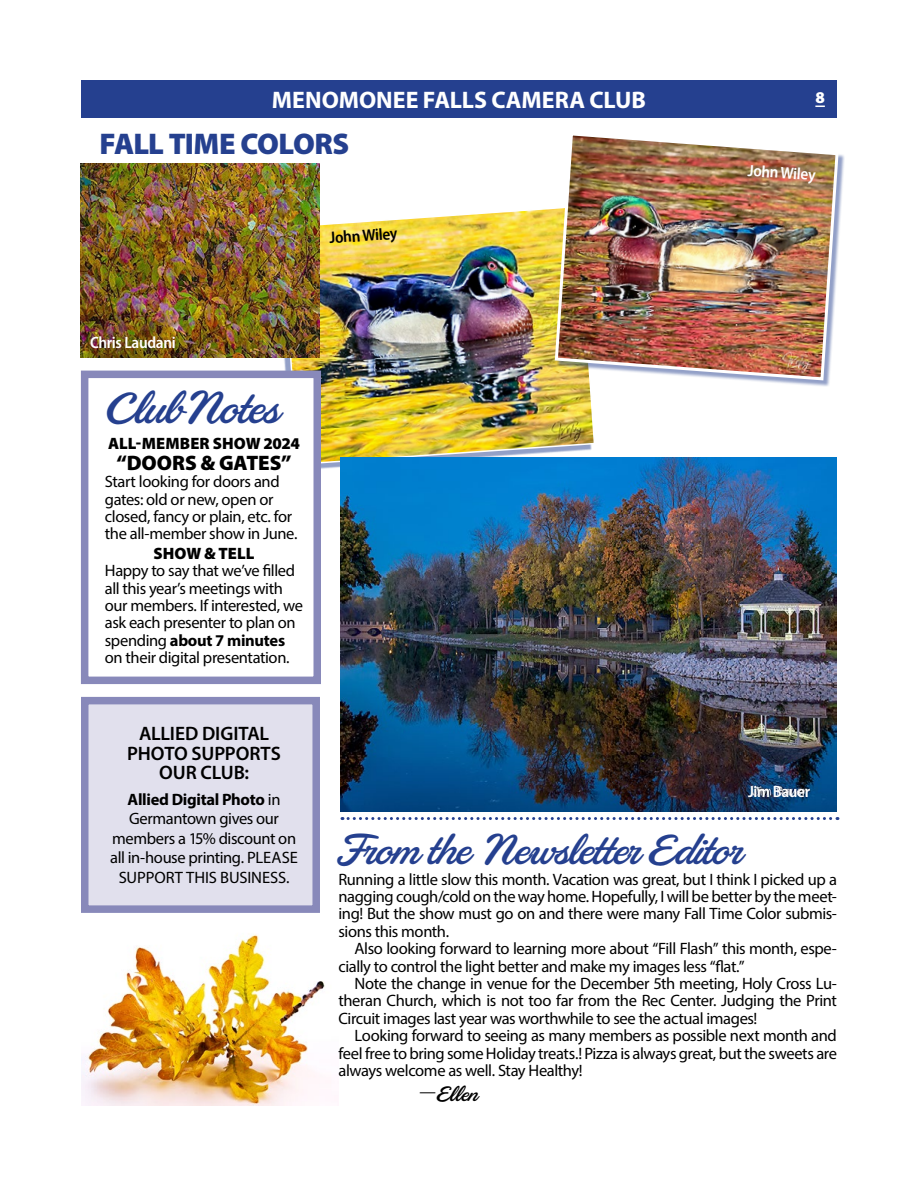
<style>
.page{position:relative;width:918px;height:1188px;background:#fff}
.page>*{position:absolute;margin:0;border:0;box-sizing:border-box;transform-origin:0 0}
.t1{font:45px "Sauber Script";letter-spacing:-.02em;color:#25408f}
.t2{font:42px "Sauber Script";letter-spacing:-.025em;color:#25408f}
.t3{font:900 30px "Myriad Pro";letter-spacing:-.03em;color:#25408f}
.t4{font:700 24px "Myriad Pro";color:#fff}
.t5{font:900 21px "Myriad Pro";color:#000}
.t6{font:21px "Sauber Script";color:#000}
.t7{font:600 19.5px/19.5px "Myriad Pro";letter-spacing:-.005em;color:#000;text-align:center}
.t8{font:16.5px/17.4px "Myriad Pro";letter-spacing:-.025em;color:#000}
.t9{font:600 semi-condensed 16.5px "Myriad Pro";letter-spacing:-.02em;color:#fff}
.t10{font:900 16.5px "Myriad Pro";letter-spacing:.005em;color:#000}
.t11{font:600 semi-condensed 16.5px "Myriad Pro";color:#000}
.t12{font:900 16.5px "Myriad Pro";color:#fff}
.s1{font-weight:700}
</style>
<div class="page">
<img style="left:280px;top:209px;width:316px;height:257px">
<img style="left:81px;top:934px;width:244px;height:171px">
<div style="left:81px;top:81px;width:756px;height:37px;background:#25408f"></div>
<div style="left:81px;top:697px;width:239px;height:216px;background:#e1e0ed;border:8px solid #8889ba"></div>
<div style="left:81px;top:371px;width:240px;height:313px;background:#fff;border:8px solid #8889ba"></div>
<img style="left:81px;top:163px;width:239px;height:194px">
<svg style="left:342px;top:817px;width:496px;height:3px"></svg>
<img style="left:340px;top:458px;width:496px;height:354px">
<div style="left:557px;top:135px;width:289px;height:252px;background:#25408f;opacity:.5"></div>
<img style="left:553px;top:135px;width:287px;height:247px">
<h3 class="t4" style="left:272px;top:85px;width:376px">MENOMONEE FALLS CAMERA CLUB</h3>
<h3 class="t3" style="left:100px;top:127px;width:251px">FALL TIME COLORS</h3>
<p class="t11" style="left:329px;top:227px;width:70px;rotate:-4deg">John Wiley</p>
<p class="t9" style="left:90px;top:332px;width:87px">Chris Laudani</p>
<h1 class="t1" style="left:105px;top:377px;width:175px">Club Notes</h1>
<p class="t10" style="left:108px;top:434px;width:193px">ALL-MEMBER SHOW 2024</p>
<p class="t5" style="left:116px;top:451px;width:177px">“DOORS &amp; GATES”</p>
<p class="t8" style="left:105px;top:473px;width:194px">Start looking for doors and gates: old or new, open or closed, fancy or plain, etc. for the all-member show in June.</p>
<p class="t10" style="left:153px;top:544px;width:103px">SHOW &amp; TELL</p>
<p class="t8" style="left:105px;top:562px;width:200px">Happy to say that we’ve filled all this year’s meetings with our members. If interested, we ask each presenter to plan on spending <span class="s1">about 7 minutes </span>on their digital presentation.</p>
<p class="t12" style="left:815px;top:88px;width:11px">8</p>
<p class="t9" style="left:749px;top:160px;width:70px;rotate:4deg">John Wiley</p>
<p class="t7" style="left:127px;top:723px;width:155px">ALLIED DIGITAL<br>PHOTO SUPPORTS<br>OUR CLUB:</p>
<p class="t8" style="left:110px;top:789px;width:189px;line-height:19.5px;text-align:center"><span class="s1">Allied Digital Photo</span> in<br>Germantown gives our members a 15% discount on all in-house printing. PLEASE<br>SUPPORT THIS BUSINESS.</p>
<p class="t9" style="left:748px;top:781px;width:64px">Jim Bauer</p>
<h2 class="t2" style="left:337px;top:821px;width:407px">From the Newsletter Editor</h2>
<p class="t8" style="left:338px;top:870px;width:500px;text-align:justify">Running a little slow this month. Vacation was great, but I think I picked up a nagging cough/cold on the way home. Hopefully, I will be better by the meet&shy;ing! But the show must go on and there were many Fall Time Color submis&shy;sions this month.</p>
<p class="t8" style="left:338px;top:940px;width:500px;text-indent:16px">Also looking forward to learning more about “Fill Flash” this month, espe&shy;cially to control the light better and make my images less “flat.”</p>
<p class="t8" style="left:338px;top:975px;width:500px;text-align:justify;text-indent:16px">Note the change in venue for the December 5th meeting, Holy Cross Lu&shy;theran Church, which is not too far from the Rec Center. Judging the Print Circuit images last year was worthwhile to see the actual images!</p>
<p class="t8" style="left:338px;top:1027px;width:500px;text-align:justify;text-indent:16px">Looking forward to seeing as many members as possible next month and feel free to bring some Holiday treats.! Pizza is always great, but the sweets are always welcome as well. Stay Healthy!</p>
<p class="t6" style="left:419px;top:1079px;width:60px"><sup>—</sup>Ellen</p>
</div>
